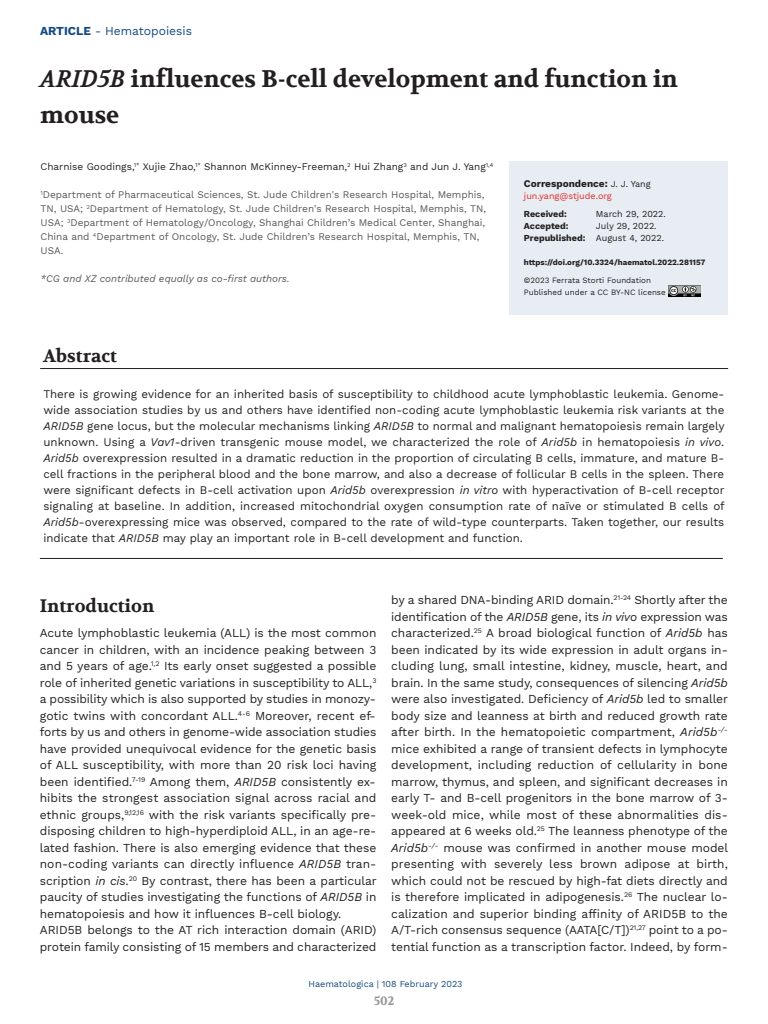
<style>
.page{position:relative;width:768px;height:1024px;background:#fff}
.page>*{position:absolute;margin:0;border:0;box-sizing:border-box;transform-origin:0 0}
.t1{font:700 24px/36px "Volkhov";color:#231f20}
.t2{font:700 18px "Volkhov";color:#231f20}
.t3{font:12px/16.5px "Work Sans";letter-spacing:-.005em;color:#231f20}
.t4{font:12px "Work Sans";color:#134a80}
.t5{font:700 12px "Volkhov";color:#939598}
.t6{font:11.5px/16px "Work Sans";color:#231f20;text-align:justify}
.t7{font:10px/14px "Work Sans";color:#57585a}
.t8{font:10px "Work Sans";color:#231f20}
.t9{font:italic 10px "Work Sans";color:#57585a}
.t10{font:700 10px "Work Sans";color:#231f20}
.t11{font:9px/12px "Work Sans";color:#231f20}
.t12{font:9px "Work Sans";color:#134a80}
.t13{font:9px "Work Sans";color:#e02b2b}
.t14{font:700 9px "Work Sans";color:#231f20}
.t15{font:8px/12px "Work Sans";color:#231f20}
.t16{font:700 8px "Work Sans";color:#231f20}
.s1{font-weight:700}
.s2{font-style:italic}
.s3{font-weight:400;font-size:9px}
</style>
<div class="page">
<hr style="left:40px;top:368px;width:688px;height:1px;background:#231f20">
<hr style="left:40px;top:558px;width:683px;height:1px;background:#231f20">
<div style="left:510px;top:161px;width:218px;height:154px;background:#e7edf2"></div>
<img style="left:669px;top:285px;width:31px;height:11px">
<p class="t4" style="left:40px;top:24px;width:154px"><span class="s1">ARTICLE</span> - Hematopoiesis</p>
<h1 class="t1" style="left:40px;top:61px;width:639px"><span class="s2">ARID5B</span> influences B-cell development and function in mouse</h1>
<p class="t8" style="left:41px;top:161px;width:454px">Charnise Goodings,<sup>1*</sup> Xujie Zhao,<sup>1*</sup> Shannon McKinney-Freeman,<sup>2</sup> Hui Zhang<sup>3</sup> and Jun J. Yang<sup>1,4</sup></p>
<p class="t7" style="left:41px;top:188px;width:447px"><sup>1</sup>Department of Pharmaceutical Sciences, St. Jude Children's Research Hospital, Memphis, TN, USA; <sup>2</sup>Department of Hematology, St. Jude Children's Research Hospital, Memphis, TN, USA; <sup>3</sup>Department of Hematology/Oncology, Shanghai Children’s Medical Center, Shanghai, China and <sup>4</sup>Department of Oncology, St. Jude Children’s Research Hospital, Memphis, TN, USA.</p>
<p class="t9" style="left:41px;top:273px;width:251px">*CG and XZ contributed equally as co-first authors.</p>
<p class="t10" style="left:524px;top:177px;width:128px">Correspondence: <span class="s3">J. J. Yang</span></p>
<p class="t13" style="left:524px;top:190px;width:89px">jun.yang@stjude.org</p>
<p class="t14" style="left:524px;top:208px;width:44px">Received:</p>
<p class="t11" style="left:596px;top:207px;width:71px">March 29, 2022.</p>
<p class="t14" style="left:524px;top:220px;width:46px">Accepted:</p>
<p class="t11" style="left:524px;top:219px;width:142px;text-indent:72px">July 29, 2022.<br><span class="s1">Prepublished:</span> August 4, 2022.</p>
<p class="t16" style="left:524px;top:257px;width:183px">https://doi.org/10.3324/haematol.2022.281157</p>
<p class="t15" style="left:524px;top:274px;width:143px">©2023 Ferrata Storti Foundation<br>Published under a CC BY-NC license</p>
<h2 class="t2" style="left:43px;top:345px;width:75px">Abstract</h2>
<p class="t6" style="left:43px;top:386px;width:683px">There is growing evidence for an inherited basis of susceptibility to childhood acute lymphoblastic leukemia. Genome&shy;wide association studies by us and others have identified non-coding acute lymphoblastic leukemia risk variants at the <span class="s2">ARID5B</span> gene locus, but the molecular mechanisms linking <span class="s2">ARID5B</span> to normal and malignant hematopoiesis remain largely unknown. Using a <span class="s2">Vav1</span>-driven transgenic mouse model, we characterized the role of <span class="s2">Arid5b</span> in hematopoiesis <span class="s2">in vivo</span>.<br><span class="s2">Arid5b</span> overexpression resulted in a dramatic reduction in the proportion of circulating B cells, immature, and mature B&shy;cell fractions in the peripheral blood and the bone marrow, and also a decrease of follicular B cells in the spleen. There were significant defects in B-cell activation upon <span class="s2">Arid5b</span> overexpression <span class="s2">in vitro</span> with hyperactivation of B-cell receptor signaling at baseline. In addition, increased mitochondrial oxygen consumption rate of naïve or stimulated B cells of <span class="s2">Arid5b</span>-overexpressing mice was observed, compared to the rate of wild-type counterparts. Taken together, our results indicate that <span class="s2">ARID5B</span> may play an important role in B-cell development and function.</p>
<p class="t3" style="left:391px;top:592px;width:339px;text-align:justify">by a shared DNA-binding ARID domain.<sup>21-24</sup> Shortly after the identification of the <span class="s2">ARID5B</span> gene, its <span class="s2">in vivo</span> expression was characterized.<sup>25</sup> A broad biological function of <span class="s2">Arid5b</span> has been indicated by its wide expression in adult organs in&shy;cluding lung, small intestine, kidney, muscle, heart, and brain. In the same study, consequences of silencing <span class="s2">Arid5b </span>were also investigated. Deficiency of <span class="s2">Arid5b</span> led to smaller body size and leanness at birth and reduced growth rate after birth. In the hematopoietic compartment, <span class="s2">Arid5b</span><sup>-/- </sup>mice exhibited a range of transient defects in lymphocyte development, including reduction of cellularity in bone marrow, thymus, and spleen, and significant decreases in early T- and B-cell progenitors in the bone marrow of 3- week-old mice, while most of these abnormalities dis&shy;appeared at 6 weeks old.<sup>25</sup> The leanness phenotype of the <span class="s2">Arid5b</span><sup>-/-</sup> mouse was confirmed in another mouse model presenting with severely less brown adipose at birth, which could not be rescued by high-fat diets directly and is therefore implicated in adipogenesis.<sup>26</sup> The nuclear lo&shy;calization and superior binding affinity of ARID5B to the A/T-rich consensus sequence (AATA[C/T])<sup>21,27</sup> point to a po&shy;tential function as a transcription factor. Indeed, by form-</p>
<p class="t12" style="left:308px;top:979px;width:156px">Haematologica | 108 February 2023</p>
<p class="t5" style="left:374px;top:993px;width:22px">502</p>
<h2 class="t2" style="left:40px;top:595px;width:116px">Introduction</h2>
<p class="t3" style="left:40px;top:625px;width:338px">Acute lymphoblastic leukemia (ALL) is the most common cancer in children, with an incidence peaking between 3 and 5 years of age.<sup>1,2</sup> Its early onset suggested a possible role of inherited genetic variations in susceptibility to ALL,<sup>3 </sup>a possibility which is also supported by studies in monozy&shy;gotic twins with concordant ALL.<sup>4-6</sup> Moreover, recent ef&shy;forts by us and others in genome-wide association studies have provided unequivocal evidence for the genetic basis of ALL susceptibility, with more than 20 risk loci having been identified.<sup>7-19</sup> Among them, <span class="s2">ARID5B</span> consistently ex&shy;hibits the strongest association signal across racial and ethnic groups,<sup>9,12,16</sup> with the risk variants specifically pre&shy;disposing children to high-hyperdiploid ALL, in an age-re&shy;lated fashion. There is also emerging evidence that these non-coding variants can directly influence <span class="s2">ARID5B</span> tran&shy;scription <span class="s2">in cis</span>.<sup>20</sup> By contrast, there has been a particular paucity of studies investigating the functions of <span class="s2">ARID5B</span> in hematopoiesis and how it influences B-cell biology.<br>ARID5B belongs to the AT rich interaction domain (ARID) protein family consisting of 15 members and characterized</p>
</div>
